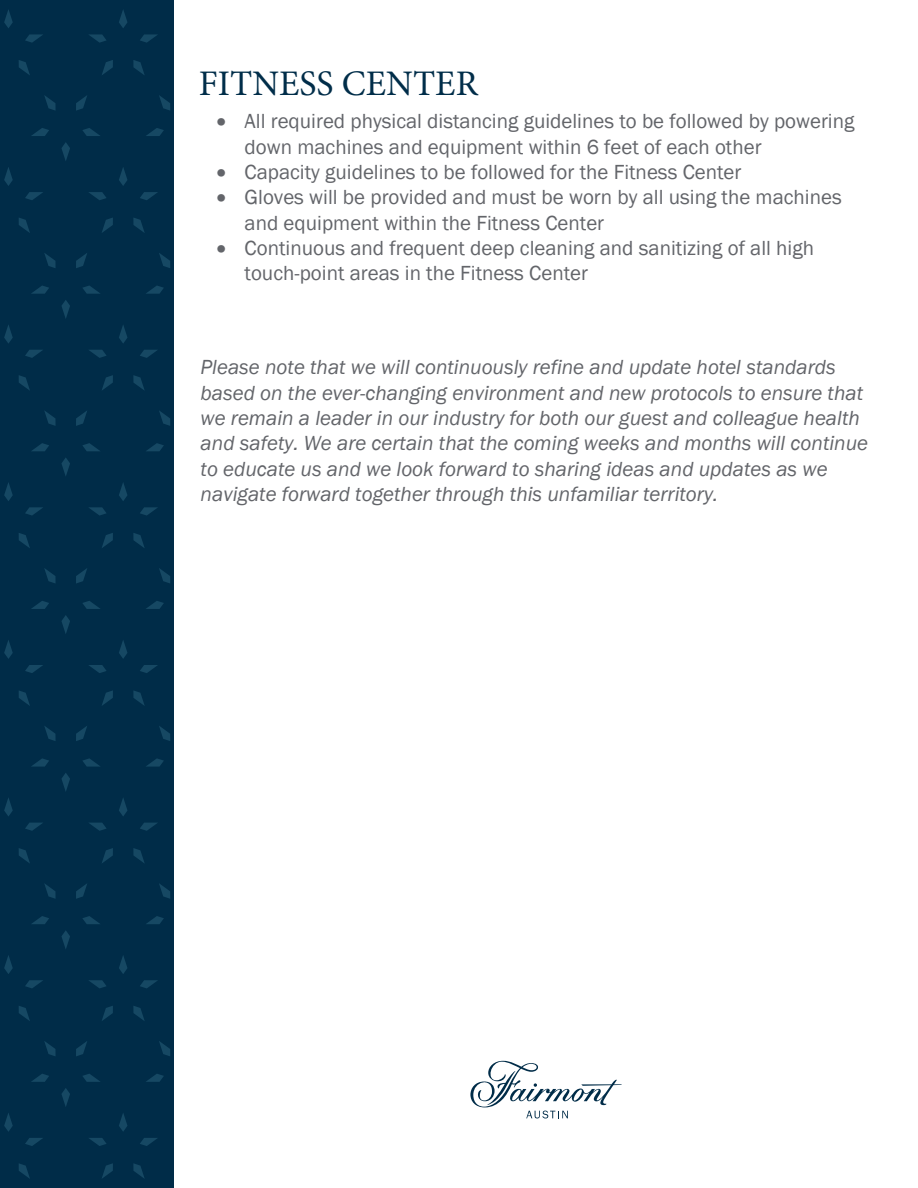
<style>
.page{position:relative;width:918px;height:1188px;background:#fff}
.page>*{position:absolute;margin:0;border:0;box-sizing:border-box;transform-origin:0 0}
.t1{font:36px "Minion Pro";color:#002d49}
.t2{font:italic 21px/25.3px "Franklin Gothic";color:#63656a}
.t3{font:21px/25.3px "Franklin Gothic";color:#63656a}
</style>
<div class="page">
<div style="left:0;top:0;width:174px;height:1188px;background:#002c48"></div>
<svg style="left:4px;top:10px;width:39px;height:65px"></svg>
<svg style="left:31px;top:95px;width:69px;height:66px"></svg>
<svg style="left:89px;top:10px;width:68px;height:65px"></svg>
<svg style="left:146px;top:95px;width:24px;height:41px"></svg>
<svg style="left:4px;top:167px;width:39px;height:66px"></svg>
<svg style="left:89px;top:167px;width:69px;height:66px"></svg>
<svg style="left:4px;top:253px;width:166px;height:137px"></svg>
<svg style="left:31px;top:568px;width:69px;height:66px"></svg>
<svg style="left:4px;top:411px;width:166px;height:137px"></svg>
<svg style="left:146px;top:568px;width:24px;height:41px"></svg>
<svg style="left:4px;top:640px;width:39px;height:66px"></svg>
<svg style="left:89px;top:640px;width:69px;height:66px"></svg>
<svg style="left:4px;top:726px;width:166px;height:137px"></svg>
<svg style="left:4px;top:884px;width:166px;height:137px"></svg>
<svg style="left:4px;top:1041px;width:166px;height:138px"></svg>
<svg style="left:470px;top:1061px;width:152px;height:57px"></svg>
<h1 class="t1" style="left:199px;top:59px;width:281px">FITNESS CENTER</h1>
<p class="t3" style="left:245px;top:109px;width:611px;text-indent:-28px">• All required physical distancing guidelines to be followed by powering down machines and equipment within 6 feet of each other</p>
<p class="t3" style="left:217px;top:160px;width:526px">• Capacity guidelines to be followed for the Fitness Center</p>
<p class="t3" style="left:245px;top:185px;width:599px;text-indent:-28px">• Gloves will be provided and must be worn by all using the machines and equipment within the Fitness Center</p>
<p class="t3" style="left:245px;top:236px;width:571px;text-indent:-28px">• Continuous and frequent deep cleaning and sanitizing of all high touch-point areas in the Fitness Center</p>
<p class="t2" style="left:201px;top:355px;width:669px">Please note that we will continuously refine and update hotel standards based on the ever-changing environment and new protocols to ensure that we remain a leader in our industry for both our guest and colleague health and safety. We are certain that the coming weeks and months will continue to educate us and we look forward to sharing ideas and updates as we navigate forward together through this unfamiliar territory.</p>
</div>
